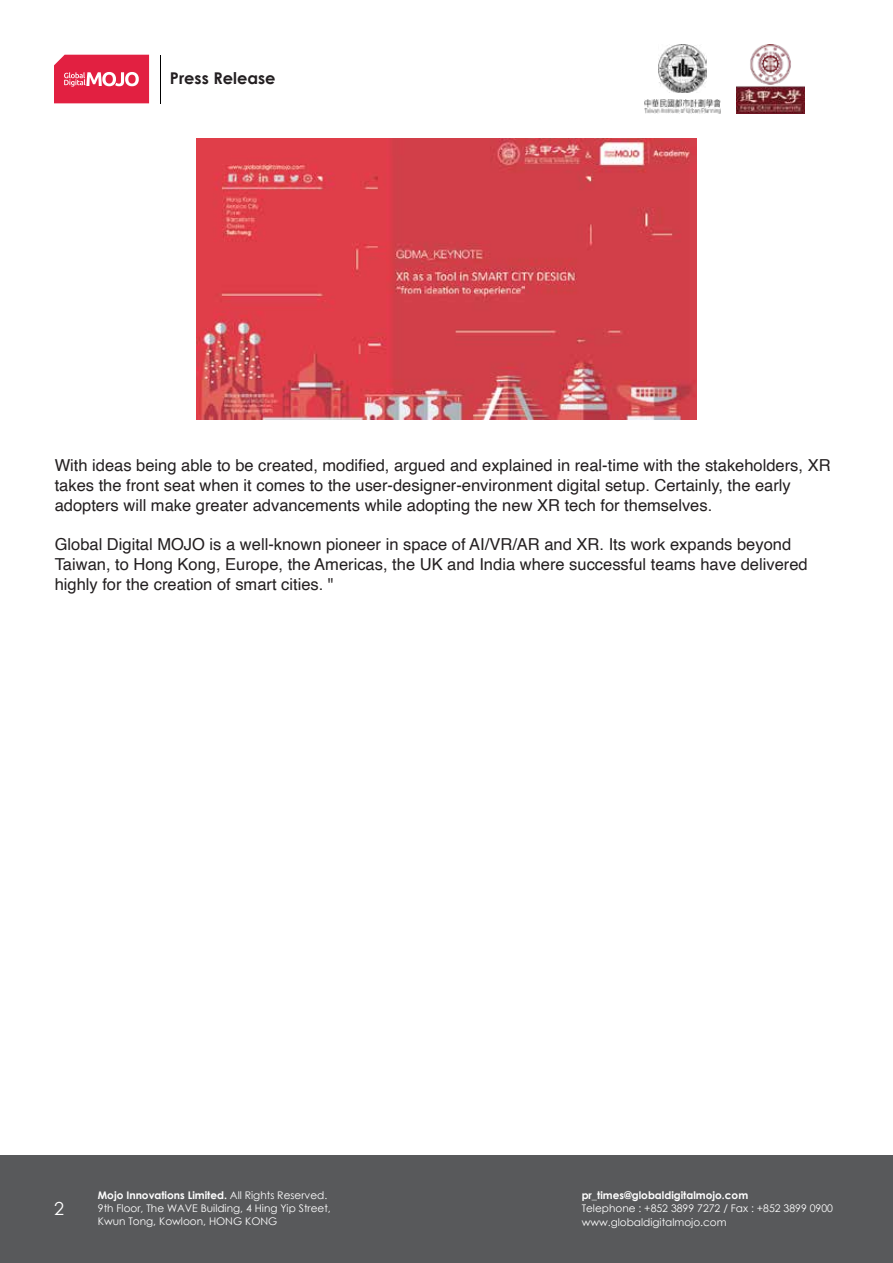
<style>
.page{position:relative;width:893px;height:1263px;background:#fff}
.page>*{position:absolute;margin:0;border:0;box-sizing:border-box;transform-origin:0 0}
.t1{font:18px "Century Gothic";color:#fff}
.t2{font:16.5px/19.8px "Helvetica";color:#231f20}
.t3{font:700 16.2px "Century Gothic";color:#231f21}
.t4{font:10.5px/13px "Century Gothic";color:#fff}
.t5{font:700 10.5px "Century Gothic";color:#fff}
.s1{font-weight:700}
</style>
<div class="page">
<img style="left:197px;top:138px;width:499px;height:281px">
<div style="left:0;top:1155px;width:893px;height:108px;background:#58595b"></div>
<img style="left:658px;top:45px;width:48px;height:48px">
<img style="left:644px;top:99px;width:76px;height:15px">
<img style="left:737px;top:45px;width:68px;height:69px">
<hr style="left:160px;top:55px;width:1px;height:48px;background:#000">
<svg style="left:54px;top:55px;width:95px;height:48px;background:#e53b58"></svg>
<p class="t3" style="left:170px;top:68px;width:107px">Press Release</p>
<p class="t2" style="left:55px;top:457px;width:777px">With ideas being able to be created, modified, argued and explained in real-time with the stakeholders, XR takes the front seat when it comes to the user-designer-environment digital setup. Certainly, the early adopters will make greater advancements while adopting the new XR tech for themselves.</p>
<p class="t2" style="left:55px;top:536px;width:754px">Global Digital MOJO is a well-known pioneer in space of AI/VR/AR and XR. Its work expands beyond<br>Taiwan, to Hong Kong, Europe, the Americas, the UK and India where successful teams have delivered highly for the creation of smart cities. "</p>
<p class="t1" style="left:54px;top:1196px;width:11px">2</p>
<p class="t4" style="left:98px;top:1188px;width:235px"><span class="s1">Mojo Innovations Limited.</span> All Rights Reserved.<br>9th Floor, The WAVE Building, 4 Hing Yip Street,<br>Kwun Tong, Kowloon, HONG KONG</p>
<p class="t5" style="left:582px;top:1188px;width:168px">pr_times@globaldigitalmojo.com</p>
<p class="t4" style="left:582px;top:1201px;width:253px;line-height:13.5px">Telephone : +852 3899 7272 / Fax : +852 3899 0900 www.globaldigitalmojo.com</p>
</div>
